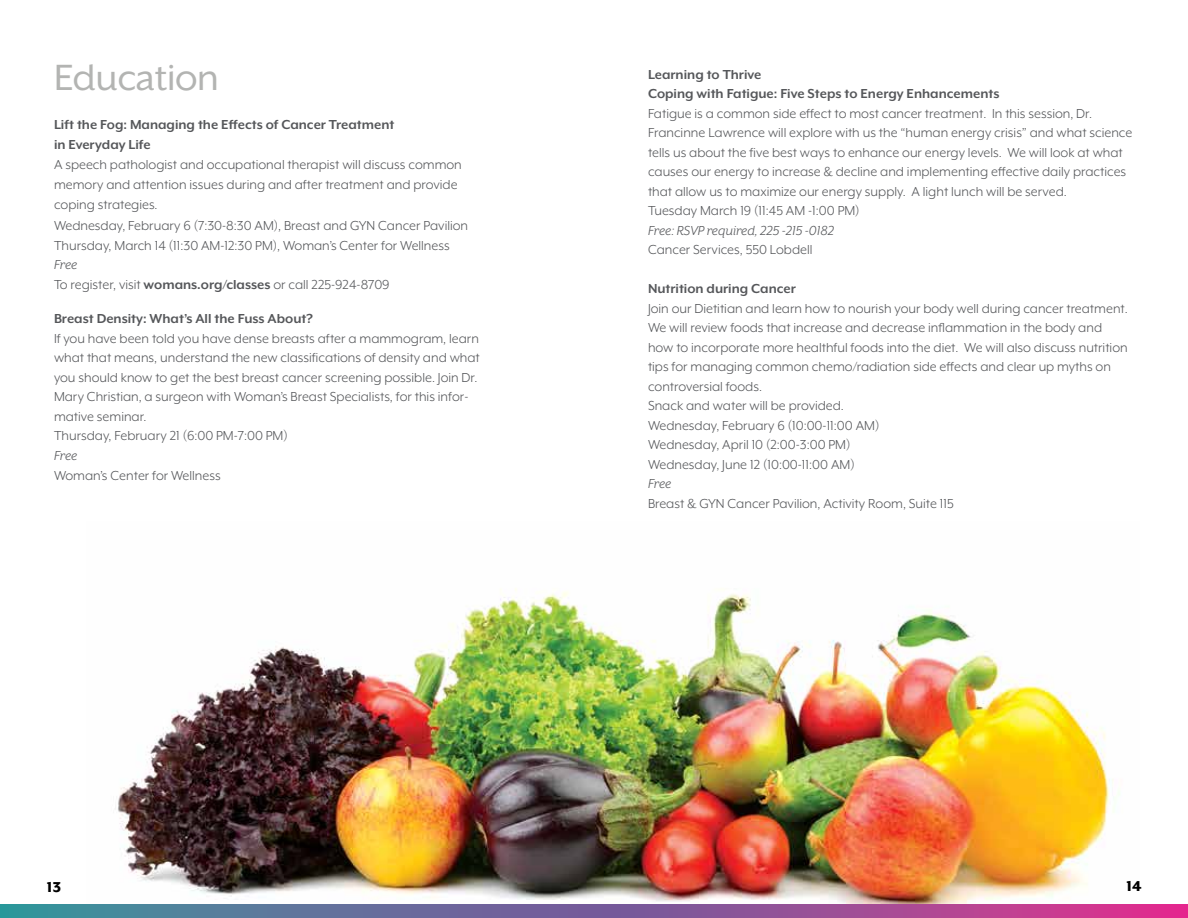
<style>
.page{position:relative;width:1188px;height:918px;background:#fff}
.page>*{position:absolute;margin:0;border:0;box-sizing:border-box;transform-origin:0 0}
.t1{font:42px "Mr Eaves XL San OT";letter-spacing:-.01em;color:#b3b4b2}
.t2{font:800 16.5px "Mr Eaves XL Mod OT";color:#000}
.t3{font:15px/19.5px "Mr Eaves XL Mod OT";color:#55575a}
.t4{font:700 15px/20.1px "Mr Eaves XL Mod OT";color:#55575a}
.t5{font:italic 15px "Mr Eaves XL San OT";color:#55575a}
.s1{font-weight:700}
</style>
<div class="page">
<img style="left:115px;top:588px;width:1005px;height:316px">
<svg style="left:0;top:904px;width:1188px;height:14px;background:#815f98"></svg>
<h1 class="t1" style="left:54px;top:56px;width:166px">Education</h1>
<p class="t4" style="left:54px;top:114px;width:342px">Lift the Fog: Managing the Effects of Cancer Treatment in Everyday Life</p>
<p class="t3" style="left:54px;top:155px;width:416px;line-height:20.1px">A speech pathologist and occupational therapist will discuss common memory and attention issues during and after treatment and provide coping strategies.<br>Wednesday, February 6 (7:30-8:30 AM), Breast and GYN Cancer Pavilion Thursday, March 14 (11:30 AM-12:30 PM), Woman’s Center for Wellness</p>
<p class="t5" style="left:54px;top:257px;width:25px">Free</p>
<p class="t3" style="left:54px;top:275px;width:337px">To register, visit <span class="s1">womans.org/classes</span> or call 225-924-8709</p>
<p class="t4" style="left:54px;top:309px;width:260px">Breast Density: What’s All the Fuss About?</p>
<p class="t3" style="left:54px;top:328px;width:427px">If you have been told you have dense breasts after a mammogram, learn what that means, understand the new classifications of density and what you should know to get the best breast cancer screening possible. Join Dr.<br>Mary Christian, a surgeon with Woman’s Breast Specialists, for this infor&shy;mative seminar.<br>Thursday, February 21 (6:00 PM-7:00 PM)</p>
<p class="t5" style="left:54px;top:448px;width:25px">Free</p>
<p class="t3" style="left:54px;top:465px;width:168px">Woman’s Center for Wellness</p>
<p class="t4" style="left:648px;top:64px;width:353px;line-height:19.5px">Learning to Thrive<br>Coping with Fatigue: Five Steps to Energy Enhancements</p>
<p class="t3" style="left:648px;top:103px;width:486px">Fatigue is a common side effect to most cancer treatment. In this session, Dr.<br>Francinne Lawrence will explore with us the “human energy crisis” and what science tells us about the five best ways to enhance our energy levels. We will look at what causes our energy to increase &amp; decline and implementing effective daily practices that allow us to maximize our energy supply. A light lunch will be served.<br>Tuesday March 19 (11:45 AM -1:00 PM)</p>
<p class="t5" style="left:648px;top:223px;width:188px">Free: RSVP required, 225 -215 -0182</p>
<p class="t3" style="left:648px;top:240px;width:166px">Cancer Services, 550 Lobdell</p>
<p class="t4" style="left:648px;top:278px;width:149px">Nutrition during Cancer</p>
<p class="t3" style="left:648px;top:298px;width:481px">Join our Dietitian and learn how to nourish your body well during cancer treatment.<br>We will review foods that increase and decrease inflammation in the body and how to incorporate more healthful foods into the diet. We will also discuss nutrition tips for managing common chemo/radiation side effects and clear up myths on controversial foods.<br>Snack and water will be provided.<br>Wednesday, February 6 (10:00-11:00 AM)<br>Wednesday, April 10 (2:00-3:00 PM)<br>Wednesday, June 12 (10:00-11:00 AM)</p>
<p class="t5" style="left:648px;top:476px;width:25px">Free</p>
<p class="t3" style="left:648px;top:493px;width:307px">Breast &amp; GYN Cancer Pavilion, Activity Room, Suite 115</p>
<p class="t2" style="left:47px;top:879px;width:16px">13</p>
<p class="t2" style="left:1126px;top:878px;width:17px">14</p>
</div>
